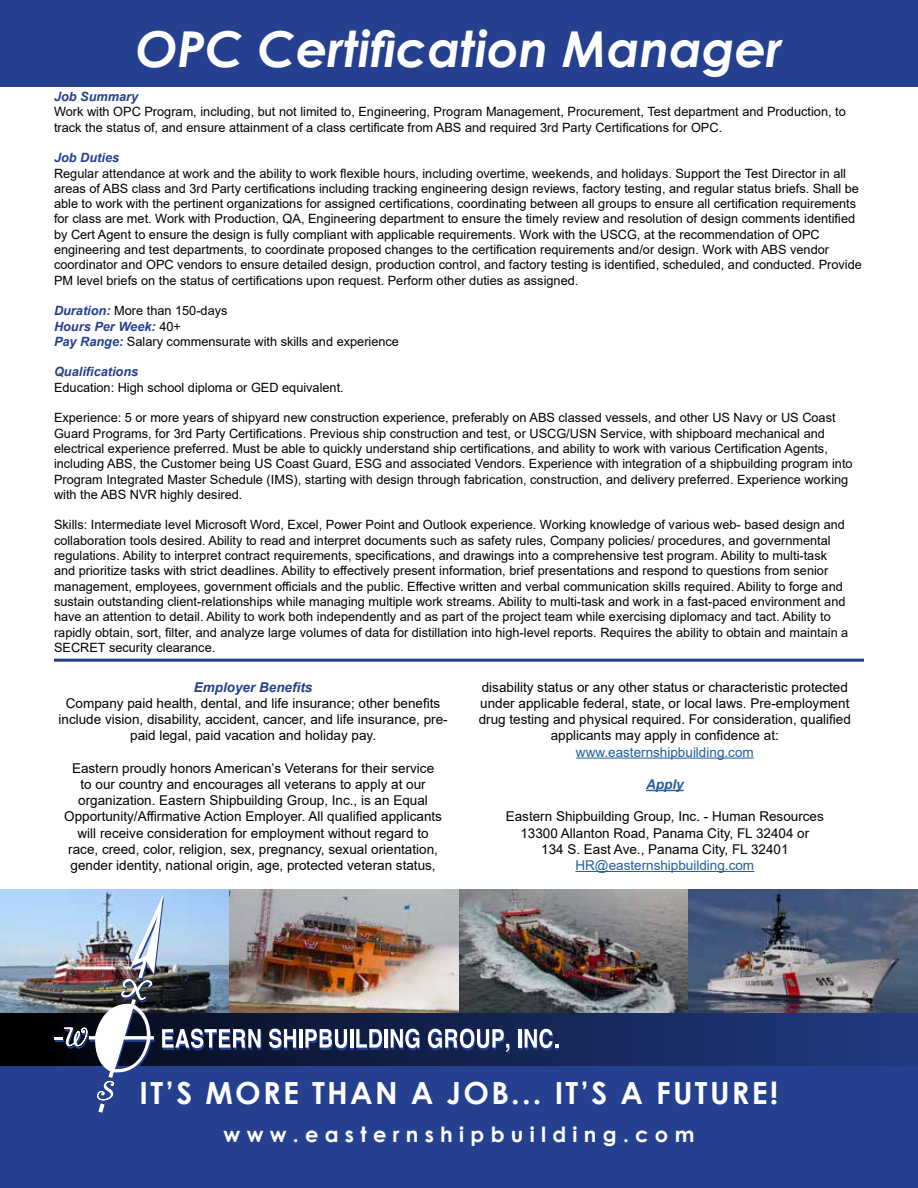
<style>
.page{position:relative;width:918px;height:1188px;background:#fff}
.page>*{position:absolute;margin:0;border:0;box-sizing:border-box;transform-origin:0 0}
.t1{font:italic 700 49.5px "Century Gothic";color:#fff}
.t2{font:700 30.45px "Century Gothic";letter-spacing:.075em;color:#fff}
.t3{font:700 21px "Century Gothic";letter-spacing:.3em;color:#fff}
.t4{font:13.5px/16.2px "Arial";color:#000;text-align:center}
.t5{font:13.5px "Arial";color:#215e9e}
.t6{font:italic 700 13.5px "Arial";color:#25408f}
.t7{font:italic 700 13.5px "Arial";color:#215e9e}
.t8{font:12.75px/15.3px "Arial";color:#000}
.t9{font:italic 700 12.75px "Arial";color:#25408f}
.s1{font-weight:700;font-style:italic;color:#25408f}
</style>
<div class="page">
<div style="left:0;top:0;width:918px;height:86px;background:#25408f"></div>
<img style="left:0;top:890px;width:918px;height:124px">
<hr style="left:576px;top:758px;width:178px;height:1px;background:#215e9e">
<hr style="left:646px;top:790px;width:38px;height:1px;background:#215e9e">
<hr style="left:575px;top:871px;width:179px;height:1px;background:#215e9e">
<hr style="left:54px;top:659px;width:810px;height:3px;background:#25408f">
<div style="left:0;top:1014px;width:918px;height:174px;background:#25408f"></div>
<svg style="left:0;top:1014px;width:918px;height:51px;background:#162658"></svg>
<hr style="left:300px;top:1031px;width:3px;height:19px;background:#25408f">
<hr style="left:351px;top:1031px;width:3px;height:19px;background:#25408f">
<hr style="left:385px;top:1031px;width:3px;height:19px;background:#25408f">
<hr style="left:519px;top:1031px;width:3px;height:19px;background:#25408f">
<svg style="left:269px;top:1029px;width:28px;height:21px"></svg>
<hr style="left:299px;top:1029px;width:3px;height:19px;background:#fff">
<svg style="left:305px;top:1029px;width:43px;height:21px"></svg>
<hr style="left:350px;top:1029px;width:3px;height:19px;background:#fff">
<svg style="left:356px;top:1029px;width:27px;height:21px"></svg>
<hr style="left:384px;top:1029px;width:4px;height:19px;background:#fff">
<svg style="left:391px;top:1029px;width:29px;height:21px"></svg>
<svg style="left:428px;top:1029px;width:82px;height:25px;background:#667194"></svg>
<hr style="left:518px;top:1029px;width:3px;height:19px;background:#fff">
<svg style="left:525px;top:1029px;width:34px;height:21px"></svg>
<img style="left:54px;top:895px;width:207px;height:218px">
<h1 class="t1" style="left:136px;top:12px;width:648px">OPC Certification Manager</h1>
<p class="t9" style="left:54px;top:88px;width:86px">Job Summary</p>
<p class="t8" style="left:54px;top:104px;width:793px">Work with OPC Program, including, but not limited to, Engineering, Program Management, Procurement, Test department and Production, to track the status of, and ensure attainment of a class certificate from ABS and required 3rd Party Certifications for OPC.</p>
<p class="t9" style="left:54px;top:149px;width:67px">Job Duties</p>
<p class="t8" style="left:54px;top:165px;width:809px">Regular attendance at work and the ability to work flexible hours, including overtime, weekends, and holidays. Support the Test Director in all areas of ABS class and 3rd Party certifications including tracking engineering design reviews, factory testing, and regular status briefs. Shall be able to work with the pertinent organizations for assigned certifications, coordinating between all groups to ensure all certification requirements for class are met. Work with Production, QA, Engineering department to ensure the timely review and resolution of design comments identified by Cert Agent to ensure the design is fully compliant with applicable requirements. Work with the USCG, at the recommendation of OPC engineering and test departments, to coordinate proposed changes to the certification requirements and/or design. Work with ABS vendor coordinator and OPC vendors to ensure detailed design, production control, and factory testing is identified, scheduled, and conducted. Provide PM level briefs on the status of certifications upon request. Perform other duties as assigned.</p>
<p class="t8" style="left:54px;top:303px;width:347px"><span class="s1">Duration:</span> More than 150-days<br><span class="s1">Hours Per Week:</span> 40+<br><span class="s1">Pay Range:</span> Salary commensurate with skills and experience</p>
<p class="t9" style="left:54px;top:364px;width:86px">Qualifications</p>
<p class="t8" style="left:54px;top:380px;width:291px">Education: High school diploma or GED equivalent.</p>
<p class="t8" style="left:54px;top:410px;width:800px">Experience: 5 or more years of shipyard new construction experience, preferably on ABS classed vessels, and other US Navy or US Coast Guard Programs, for 3rd Party Certifications. Previous ship construction and test, or USCG/USN Service, with shipboard mechanical and electrical experience preferred. Must be able to quickly understand ship certifications, and ability to work with various Certification Agents, including ABS, the Customer being US Coast Guard, ESG and associated Vendors. Experience with integration of a shipbuilding program into Program Integrated Master Schedule (IMS), starting with design through fabrication, construction, and delivery preferred. Experience working with the ABS NVR highly desired.</p>
<p class="t8" style="left:54px;top:517px;width:796px">Skills: Intermediate level Microsoft Word, Excel, Power Point and Outlook experience. Working knowledge of various web- based design and collaboration tools desired. Ability to read and interpret documents such as safety rules, Company policies/ procedures, and governmental regulations. Ability to interpret contract requirements, specifications, and drawings into a comprehensive test program. Ability to multi-task and prioritize tasks with strict deadlines. Ability to effectively present information, brief presentations and respond to questions from senior management, employees, government officials and the public. Effective written and verbal communication skills required. Ability to forge and sustain outstanding client-relationships while managing multiple work streams. Ability to multi-task and work in a fast-paced environment and have an attention to detail. Ability to work both independently and as part of the project team while exercising diplomacy and tact. Ability to rapidly obtain, sort, filter, and analyze large volumes of data for distillation into high-level reports. Requires the ability to obtain and maintain a SECRET security clearance.</p>
<p class="t6" style="left:194px;top:678px;width:120px">Employer Benefits</p>
<p class="t4" style="left:59px;top:695px;width:391px">Company paid health, dental, and life insurance; other benefits include vision, disability, accident, cancer, and life insurance, pre&shy;paid legal, paid vacation and holiday pay.</p>
<p class="t4" style="left:64px;top:760px;width:379px">Eastern proudly honors American’s Veterans for their service<br>to our country and encourages all veterans to apply at our organization. Eastern Shipbuilding Group, Inc., is an Equal Opportunity/Affirmative Action Employer. All qualified applicants will receive consideration for employment without regard to race, creed, color, religion, sex, pregnancy, sexual orientation, gender identity, national origin, age, protected veteran status,</p>
<p class="t4" style="left:479px;top:679px;width:374px">disability status or any other status or characteristic protected under applicable federal, state, or local laws. Pre-employment drug testing and physical required. For consideration, qualified applicants may apply in confidence at:</p>
<p class="t5" style="left:576px;top:743px;width:179px">www.easternshipbuilding.com</p>
<p class="t7" style="left:646px;top:775px;width:39px">Apply</p>
<p class="t4" style="left:506px;top:809px;width:320px">Eastern Shipbuilding Group, Inc. - Human Resources<br>13300 Allanton Road, Panama City, FL 32404 or<br>134 S. East Ave., Panama City, FL 32401</p>
<p class="t5" style="left:575px;top:856px;width:180px">HR@easternshipbuilding.com</p>
<h2 class="t2" style="left:140px;top:1070px;width:640px">IT’S MORE THAN A JOB... IT’S A FUTURE!</h2>
<h3 class="t3" style="left:224px;top:1118px;width:472px">www.easternshipbuilding.com</h3>
</div>
